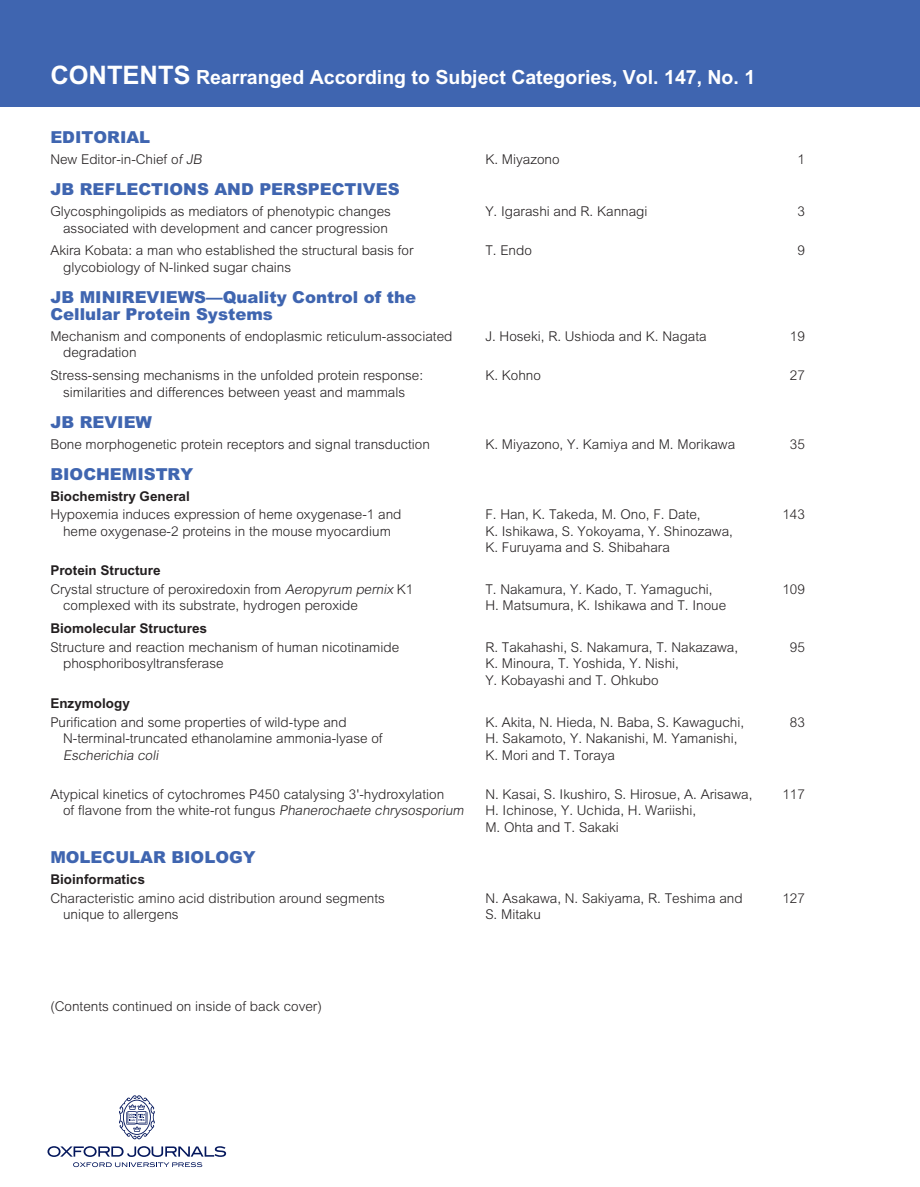
<style>
.page{position:relative;width:920px;height:1187px;background:#fff}
.page>*{position:absolute;margin:0;border:0;box-sizing:border-box;transform-origin:0 0}
.t1{font:700 19.5px "Arial";color:#fff}
.t2{font:900 16.5px/16.5px "Arial";color:#3f65b0}
.t3{font:300 13.5px/16.5px "Arial";color:#231f20}
.t4{font:700 13.5px "Arial";color:#231f20}
.t5{font:italic 300 13.5px "Arial";color:#231f20}
.s1{font-size:25.5px}
.s2{font-style:italic}
.s3{font-weight:700}
</style>
<div class="page">
<div style="left:0;top:0;width:920px;height:107px;background:#3f65b0"></div>
<svg style="left:47px;top:1146px;width:179px;height:21px"></svg>
<svg style="left:119px;top:1095px;width:36px;height:44px"></svg>
<h1 class="t1" style="left:50px;top:70px;width:706px"><span class="s1">CONTENTS</span> Rearranged According to Subject Categories, Vol. 147, No. 1</h1>
<p class="t2" style="left:50px;top:131px;width:101px">EDITORIAL</p>
<p class="t3" style="left:50px;top:152px;width:155px">New Editor-in-Chief of <span class="s2">JB</span></p>
<p class="t3" style="left:485px;top:152px;width:76px">K. Miyazono</p>
<p class="t3" style="left:797px;top:152px;width:9px">1</p>
<p class="t2" style="left:50px;top:183px;width:351px">JB REFLECTIONS AND PERSPECTIVES</p>
<p class="t3" style="left:50px;top:204px;width:342px">Glycosphingolipids as mediators of phenotypic changes</p>
<p class="t3" style="left:485px;top:204px;width:164px">Y. Igarashi and R. Kannagi</p>
<p class="t3" style="left:797px;top:204px;width:9px">3</p>
<p class="t3" style="left:50px;top:218px;width:365px;line-height:23px;text-indent:13px">associated with development and cancer progression<br>Akira Kobata: a man who established the structural basis for</p>
<p class="t3" style="left:485px;top:244px;width:48px">T. Endo</p>
<p class="t3" style="left:797px;top:244px;width:9px">9</p>
<p class="t3" style="left:63px;top:260px;width:230px">glycobiology of N-linked sugar chains</p>
<p class="t2" style="left:50px;top:291px;width:367px">JB MINIREVIEWS—Quality Control of the<br>Cellular Protein Systems</p>
<p class="t3" style="left:50px;top:329px;width:404px">Mechanism and components of endoplasmic reticulum-associated</p>
<p class="t3" style="left:485px;top:329px;width:223px">J. Hoseki, R. Ushioda and K. Nagata</p>
<p class="t3" style="left:790px;top:329px;width:17px">19</p>
<p class="t3" style="left:50px;top:342px;width:374px;line-height:23px;text-indent:13px">degradation<br>Stress-sensing mechanisms in the unfolded protein response:</p>
<p class="t3" style="left:485px;top:368px;width:57px">K. Kohno</p>
<p class="t3" style="left:790px;top:368px;width:17px">27</p>
<p class="t3" style="left:63px;top:385px;width:344px">similarities and differences between yeast and mammals</p>
<p class="t2" style="left:50px;top:415px;width:103px">JB REVIEW</p>
<p class="t3" style="left:50px;top:437px;width:381px">Bone morphogenetic protein receptors and signal transduction</p>
<p class="t3" style="left:485px;top:437px;width:251px">K. Miyazono, Y. Kamiya and M. Morikawa</p>
<p class="t3" style="left:790px;top:437px;width:17px">35</p>
<p class="t2" style="left:50px;top:468px;width:144px">BIOCHEMISTRY</p>
<p class="t4" style="left:50px;top:491px;width:141px">Biochemistry General</p>
<p class="t3" style="left:50px;top:508px;width:353px">Hypoxemia induces expression of heme oxygenase-1 and</p>
<p class="t3" style="left:485px;top:508px;width:217px">F. Han, K. Takeda, M. Ono, F. Date,</p>
<p class="t3" style="left:782px;top:508px;width:24px">143</p>
<p class="t3" style="left:63px;top:524px;width:329px">heme oxygenase-2 proteins in the mouse myocardium</p>
<p class="t3" style="left:485px;top:524px;width:249px">K. Ishikawa, S. Yokoyama, Y. Shinozawa,<br>K. Furuyama and S. Shibahara</p>
<p class="t3" style="left:50px;top:562px;width:365px;line-height:18.6px"><span class="s3">Protein Structure<br></span>Crystal structure of peroxiredoxin from <span class="s2">Aeropyrum pernix</span> K1</p>
<p class="t3" style="left:485px;top:582px;width:229px">T. Nakamura, Y. Kado, T. Yamaguchi,</p>
<p class="t3" style="left:782px;top:582px;width:24px">109</p>
<p class="t3" style="left:63px;top:599px;width:296px">complexed with its substrate, hydrogen peroxide</p>
<p class="t3" style="left:485px;top:599px;width:242px">H. Matsumura, K. Ishikawa and T. Inoue</p>
<p class="t4" style="left:50px;top:624px;width:158px">Biomolecular Structures</p>
<p class="t3" style="left:50px;top:640px;width:350px">Structure and reaction mechanism of human nicotinamide</p>
<p class="t3" style="left:485px;top:640px;width:254px">R. Takahashi, S. Nakamura, T. Nakazawa,</p>
<p class="t3" style="left:790px;top:640px;width:17px">95</p>
<p class="t3" style="left:63px;top:657px;width:162px">phosphoribosyltransferase</p>
<p class="t3" style="left:485px;top:657px;width:195px">K. Minoura, T. Yoshida, Y. Nishi,<br>Y. Kobayashi and T. Ohkubo</p>
<p class="t4" style="left:50px;top:698px;width:81px">Enzymology</p>
<p class="t3" style="left:50px;top:715px;width:298px">Purification and some properties of wild-type and</p>
<p class="t3" style="left:485px;top:715px;width:260px">K. Akita, N. Hieda, N. Baba, S. Kawaguchi,</p>
<p class="t3" style="left:790px;top:715px;width:17px">83</p>
<p class="t3" style="left:63px;top:731px;width:321px">N-terminal-truncated ethanolamine ammonia-lyase of</p>
<p class="t3" style="left:485px;top:731px;width:254px">H. Sakamoto, Y. Nakanishi, M. Yamanishi,</p>
<p class="t5" style="left:63px;top:750px;width:99px">Escherichia coli</p>
<p class="t3" style="left:485px;top:748px;width:131px">K. Mori and T. Toraya</p>
<p class="t3" style="left:50px;top:787px;width:395px">Atypical kinetics of cytochromes P450 catalysing 3'-hydroxylation</p>
<p class="t3" style="left:485px;top:787px;width:269px">N. Kasai, S. Ikushiro, S. Hirosue, A. Arisawa,</p>
<p class="t3" style="left:782px;top:787px;width:24px">117</p>
<p class="t3" style="left:63px;top:804px;width:404px">of flavone from the white-rot fungus <span class="s2">Phanerochaete chrysosporium</span></p>
<p class="t3" style="left:485px;top:804px;width:212px">H. Ichinose, Y. Uchida, H. Wariishi,<br>M. Ohta and T. Sakaki</p>
<p class="t2" style="left:50px;top:851px;width:207px">MOLECULAR BIOLOGY</p>
<p class="t4" style="left:50px;top:874px;width:96px">Bioinformatics</p>
<p class="t3" style="left:50px;top:891px;width:336px">Characteristic amino acid distribution around segments</p>
<p class="t3" style="left:485px;top:891px;width:259px">N. Asakawa, N. Sakiyama, R. Teshima and</p>
<p class="t3" style="left:782px;top:891px;width:24px">127</p>
<p class="t3" style="left:63px;top:907px;width:117px">unique to allergens</p>
<p class="t3" style="left:485px;top:907px;width:57px">S. Mitaku</p>
<p class="t3" style="left:50px;top:999px;width:273px">(Contents continued on inside of back cover)</p>
</div>
